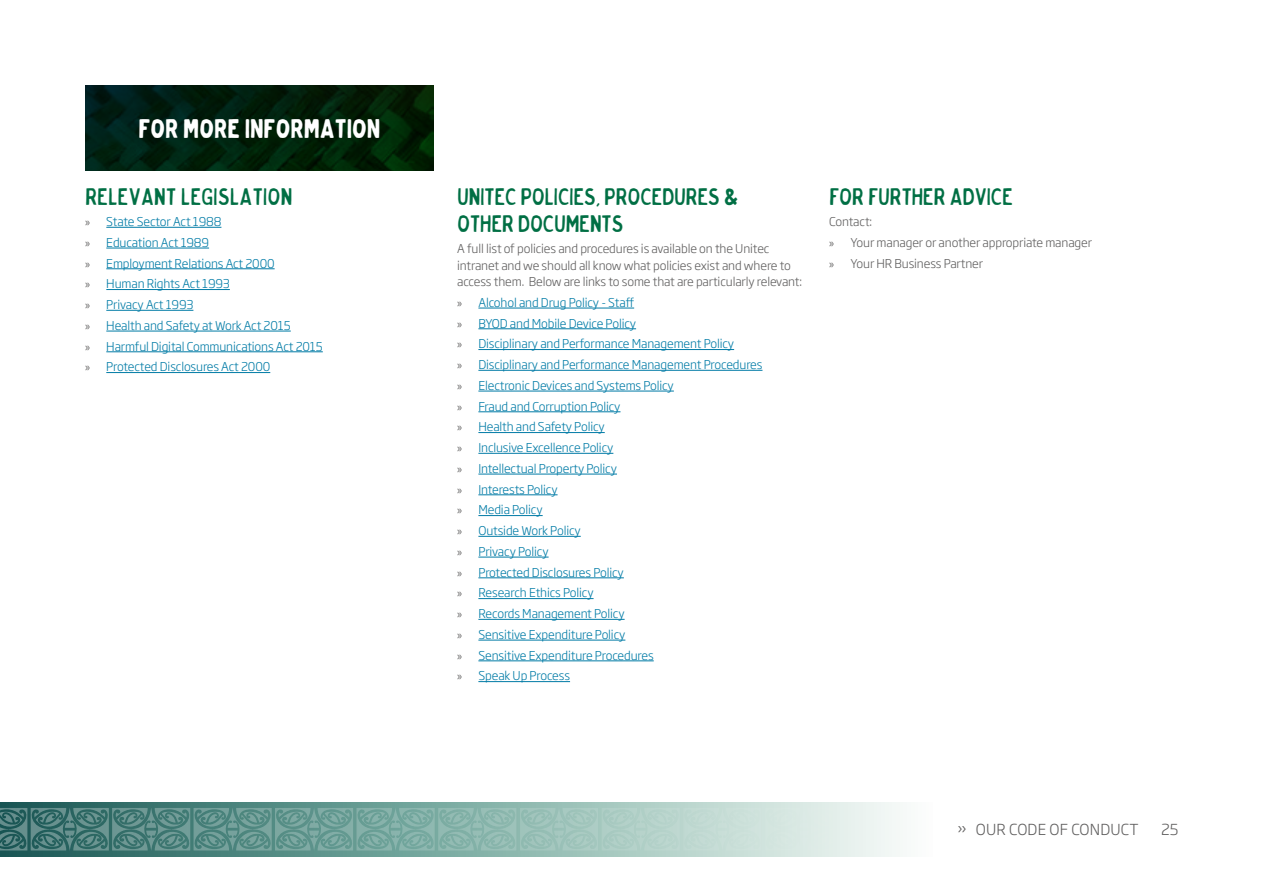
<style>
.page{position:relative;width:1263px;height:893px;background:#fff}
.page>*{position:absolute;margin:0;border:0;box-sizing:border-box;transform-origin:0 0}
.t1{font:700 27px "Bobby J";letter-spacing:-.025em;color:#fff}
.t2{font:24px/27px "Bobby J";letter-spacing:-.025em;color:#006f44}
.t3{font:300 15px "Soho Gothic Pro";letter-spacing:.015em;color:#5f5e5e}
.t4{font:300 12px/20.7px "Soho Gothic Pro";letter-spacing:-.01em;color:#007ba6}
.t5{font:300 12px/16.5px "Soho Gothic Pro";letter-spacing:-.01em;color:#5f5e5e}
.s1{font-family:"Myriad Pro";font-weight:400;color:#5f5e5e}
.s2{font-family:"Myriad Pro";font-weight:400}
</style>
<div class="page">
<svg style="left:0;top:802px;width:900px;height:54px;background:#81aba4"></svg>
<svg style="left:0;top:808px;width:900px;height:42px;background:#8db3ad"></svg>
<svg style="left:85px;top:85px;width:349px;height:85px;background:#00200c"></svg>
<hr style="left:106px;top:227px;width:115px;height:1px;background:#007ba6">
<hr style="left:106px;top:248px;width:103px;height:1px;background:#007ba6">
<hr style="left:106px;top:268px;width:169px;height:1px;background:#007ba6">
<hr style="left:106px;top:289px;width:124px;height:1px;background:#007ba6">
<hr style="left:106px;top:310px;width:87px;height:1px;background:#007ba6">
<hr style="left:106px;top:331px;width:185px;height:1px;background:#007ba6">
<hr style="left:106px;top:351px;width:217px;height:1px;background:#007ba6">
<hr style="left:106px;top:372px;width:164px;height:1px;background:#007ba6">
<hr style="left:478px;top:308px;width:156px;height:1px;background:#007ba6">
<hr style="left:478px;top:328px;width:158px;height:1px;background:#007ba6">
<hr style="left:478px;top:349px;width:256px;height:1px;background:#007ba6">
<hr style="left:478px;top:370px;width:284px;height:1px;background:#007ba6">
<hr style="left:478px;top:391px;width:196px;height:1px;background:#007ba6">
<hr style="left:478px;top:411px;width:142px;height:1px;background:#007ba6">
<hr style="left:478px;top:432px;width:127px;height:1px;background:#007ba6">
<hr style="left:478px;top:453px;width:135px;height:1px;background:#007ba6">
<hr style="left:478px;top:474px;width:139px;height:1px;background:#007ba6">
<hr style="left:478px;top:494px;width:80px;height:1px;background:#007ba6">
<hr style="left:478px;top:515px;width:65px;height:1px;background:#007ba6">
<hr style="left:478px;top:536px;width:103px;height:1px;background:#007ba6">
<hr style="left:478px;top:557px;width:71px;height:1px;background:#007ba6">
<hr style="left:478px;top:577px;width:146px;height:1px;background:#007ba6">
<hr style="left:478px;top:598px;width:116px;height:1px;background:#007ba6">
<hr style="left:478px;top:619px;width:147px;height:1px;background:#007ba6">
<hr style="left:478px;top:640px;width:147px;height:1px;background:#007ba6">
<hr style="left:478px;top:660px;width:176px;height:1px;background:#007ba6">
<hr style="left:478px;top:681px;width:92px;height:1px;background:#007ba6">
<h1 class="t1" style="left:138px;top:114px;width:244px">FOR MORE INFORMATION</h1>
<h2 class="t2" style="left:85px;top:183px;width:209px">RELEVANT LEGISLATION</h2>
<p class="t4" style="left:85px;top:211px;width:239px"><span class="s1">»</span> State Sector Act 1988<br><span class="s1">»</span> Education Act 1989<br><span class="s1">»</span> Employment Relations Act 2000<br><span class="s1">»</span> Human Rights Act 1993<br><span class="s1">»</span> Privacy Act 1993<br><span class="s1">»</span> Health and Safety at Work Act 2015<br><span class="s1">»</span> Harmful Digital Communications Act 2015 <span class="s1">»</span> Protected Disclosures Act 2000</p>
<h2 class="t2" style="left:457px;top:183px;width:283px">UNITEC POLICIES, PROCEDURES &amp;<br>OTHER DOCUMENTS</h2>
<p class="t5" style="left:457px;top:240px;width:346px">A full list of policies and procedures is available on the Unitec intranet and we should all know what policies exist and where to access them. Below are links to some that are particularly relevant:</p>
<p class="t4" style="left:457px;top:291px;width:307px"><span class="s1">»</span> Alcohol and Drug Policy - Staff<br><span class="s1">»</span> BYOD and Mobile Device Policy<br><span class="s1">»</span> Disciplinary and Performance Management Policy<br><span class="s1">»</span> Disciplinary and Performance Management Procedures <span class="s1">»</span> Electronic Devices and Systems Policy<br><span class="s1">»</span> Fraud and Corruption Policy<br><span class="s1">»</span> Health and Safety Policy<br><span class="s1">»</span> Inclusive Excellence Policy<br><span class="s1">»</span> Intellectual Property Policy<br><span class="s1">»</span> Interests Policy<br><span class="s1">»</span> Media Policy<br><span class="s1">»</span> Outside Work Policy<br><span class="s1">»</span> Privacy Policy<br><span class="s1">»</span> Protected Disclosures Policy<br><span class="s1">»</span> Research Ethics Policy<br><span class="s1">»</span> Records Management Policy<br><span class="s1">»</span> Sensitive Expenditure Policy<br><span class="s1">»</span> Sensitive Expenditure Procedures<br><span class="s1">»</span> Speak Up Process</p>
<h2 class="t2" style="left:829px;top:183px;width:185px">FOR FURTHER ADVICE</h2>
<p class="t5" style="left:829px;top:211px;width:264px;line-height:20.7px">Contact:<br><span class="s2">»</span> Your manager or another appropriate manager <span class="s2">»</span> Your HR Business Partner</p>
<p class="t3" style="left:957px;top:818px;width:183px">» OUR CODE OF CONDUCT</p>
<p class="t3" style="left:1161px;top:818px;width:19px">25</p>
</div>
